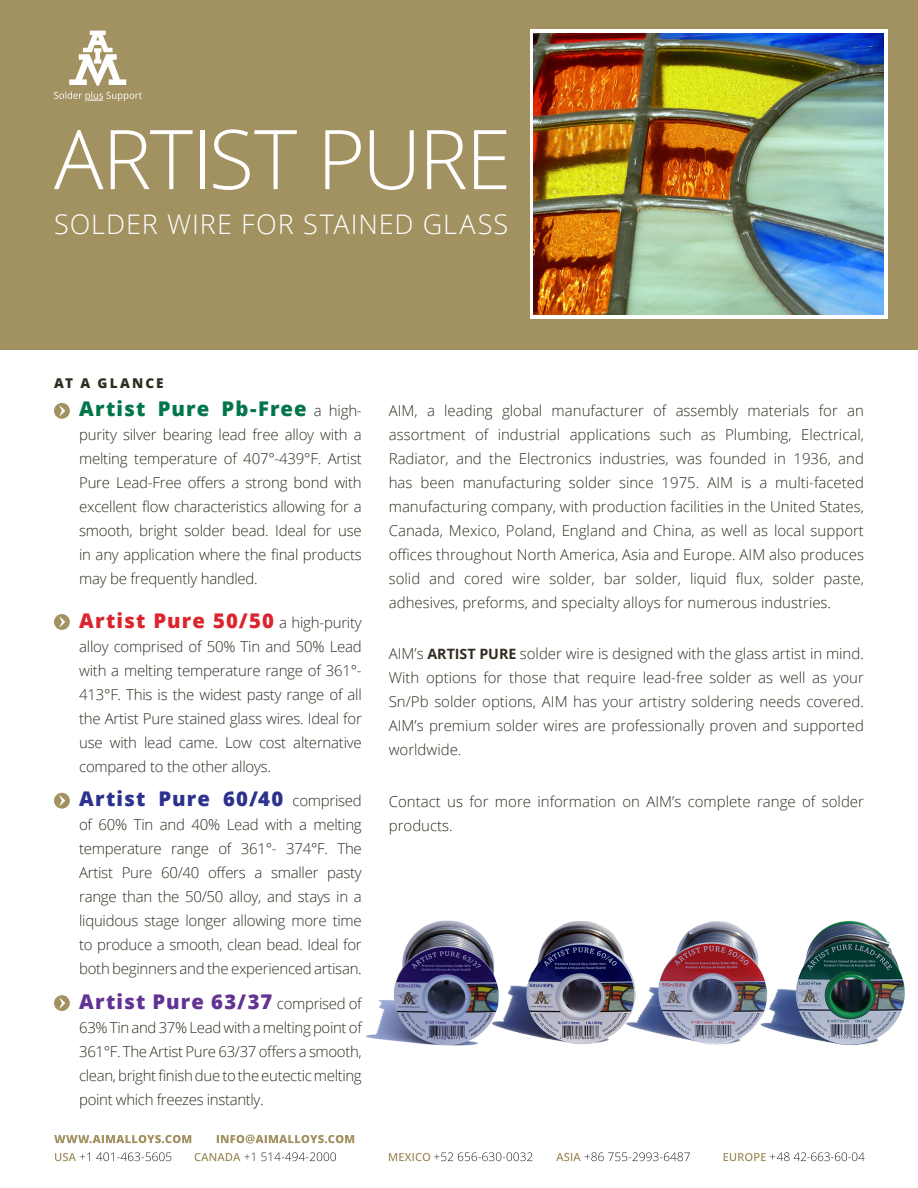
<style>
.page{position:relative;width:918px;height:1188px;background:#fff}
.page>*{position:absolute;margin:0;border:0;box-sizing:border-box;transform-origin:0 0}
.t1{font:300 82.5px "Open Sans";letter-spacing:-.025em;color:#fff}
.t2{font:300 27px "Open Sans";letter-spacing:.035em;color:#fff}
.t3{font:800 20.25px "Open Sans";letter-spacing:.055em;color:#da252e}
.t4{font:800 20.25px "Open Sans";letter-spacing:.055em;color:#623393}
.t5{font:800 20.25px "Open Sans";letter-spacing:.055em;color:#2b318d}
.t6{font:800 20.25px "Open Sans";letter-spacing:.05em;color:#00764a}
.t7{font:300 15px/24px "Open Sans";letter-spacing:-.015em;color:#302d20;text-align:justify}
.t8{font:800 13.5px "Open Sans";letter-spacing:.16em;color:#302d20}
.s1{font-weight:300;font-size:15px;color:#302d20}
.s2{font-weight:700;font-size:14.25px}
</style>
<div class="page">
<img style="left:366px;top:921px;width:539px;height:125px">
<div style="left:0;top:0;width:918px;height:349px;background:#a29161"></div>
<svg style="left:54px;top:31px;width:88px;height:70px"></svg>
<svg style="left:556px;top:1152px;width:134px;height:9px"></svg>
<svg style="left:389px;top:1152px;width:144px;height:9px"></svg>
<svg style="left:195px;top:1152px;width:141px;height:9px"></svg>
<svg style="left:55px;top:1152px;width:116px;height:9px"></svg>
<svg style="left:724px;top:1152px;width:141px;height:9px"></svg>
<svg style="left:54px;top:1135px;width:300px;height:9px"></svg>
<div style="left:54px;top:403px;width:16px;height:16px;background:#a29161;border-radius:50%"></div>
<svg style="left:59px;top:405px;width:6px;height:12px"></svg>
<div style="left:54px;top:614px;width:16px;height:16px;background:#a29161;border-radius:50%"></div>
<svg style="left:59px;top:616px;width:6px;height:12px"></svg>
<div style="left:54px;top:793px;width:16px;height:16px;background:#a29161;border-radius:50%"></div>
<svg style="left:59px;top:795px;width:6px;height:11px"></svg>
<div style="left:54px;top:995px;width:16px;height:16px;background:#a29161;border-radius:50%"></div>
<svg style="left:59px;top:997px;width:6px;height:12px"></svg>
<svg style="left:530px;top:30px;width:357px;height:289px;background:#dddce0"></svg>
<img style="left:534px;top:34px;width:349px;height:280px">
<p class="t1" style="left:54px;top:103px;width:459px">ARTIST PURE</p>
<p class="t2" style="left:54px;top:206px;width:456px">SOLDER WIRE FOR STAINED GLASS</p>
<p class="t8" style="left:54px;top:373px;width:111px">AT A GLANCE</p>
<p class="t6" style="left:54px;top:394px;width:309px"><span class="s1">•</span> Artist Pure Pb-Free <span class="s1">a high-</span></p>
<p class="t7" style="left:79px;top:423px;width:284px">purity silver bearing lead free alloy with a melting temperature of 407°-439°F. Artist Pure Lead-Free offers a strong bond with excellent flow characteristics allowing for a smooth, bright solder bead. Ideal for use in any application where the final products may be frequently handled.</p>
<p class="t3" style="left:54px;top:605px;width:309px"><span class="s1">•</span> Artist Pure 50/50 <span class="s1">a high-purity</span></p>
<p class="t7" style="left:79px;top:634px;width:284px">alloy comprised of 50% Tin and 50% Lead with a melting temperature range of 361°- 413°F. This is the widest pasty range of all the Artist Pure stained glass wires. Ideal for use with lead came. Low cost alternative compared to the other alloys.</p>
<p class="t5" style="left:54px;top:784px;width:309px"><span class="s1">•</span> Artist Pure 60/40 <span class="s1">comprised</span></p>
<p class="t7" style="left:79px;top:813px;width:284px">of 60% Tin and 40% Lead with a melting temperature range of 361°- 374°F. The Artist Pure 60/40 offers a smaller pasty range than the 50/50 alloy, and stays in a liquidous stage longer allowing more time to produce a smooth, clean bead. Ideal for both beginners and the experienced artisan.</p>
<p class="t4" style="left:54px;top:986px;width:309px"><span class="s1">•</span> Artist Pure 63/37 <span class="s1">comprised of</span></p>
<p class="t7" style="left:79px;top:1015px;width:284px">63% Tin and 37% Lead with a melting point of 361°F. The Artist Pure 63/37 offers a smooth, clean, bright finish due to the eutectic melting point which freezes instantly.</p>
<p class="t7" style="left:389px;top:399px;width:477px">AIM, a leading global manufacturer of assembly materials for an assortment of industrial applications such as Plumbing, Electrical, Radiator, and the Electronics industries, was founded in 1936, and has been manufacturing solder since 1975. AIM is a multi-faceted manufacturing company, with production facilities in the United States, Canada, Mexico, Poland, England and China, as well as local support offices throughout North America, Asia and Europe. AIM also produces solid and cored wire solder, bar solder, liquid flux, solder paste, adhesives, preforms, and specialty alloys for numerous industries.</p>
<p class="t7" style="left:389px;top:641px;width:477px">AIM’s <span class="s2">ARTIST PURE</span> solder wire is designed with the glass artist in mind.<br>With options for those that require lead-free solder as well as your Sn/Pb solder options, AIM has your artistry soldering needs covered.<br>AIM’s premium solder wires are professionally proven and supported worldwide.</p>
<p class="t7" style="left:389px;top:789px;width:477px">Contact us for more information on AIM’s complete range of solder products.</p>
</div>
